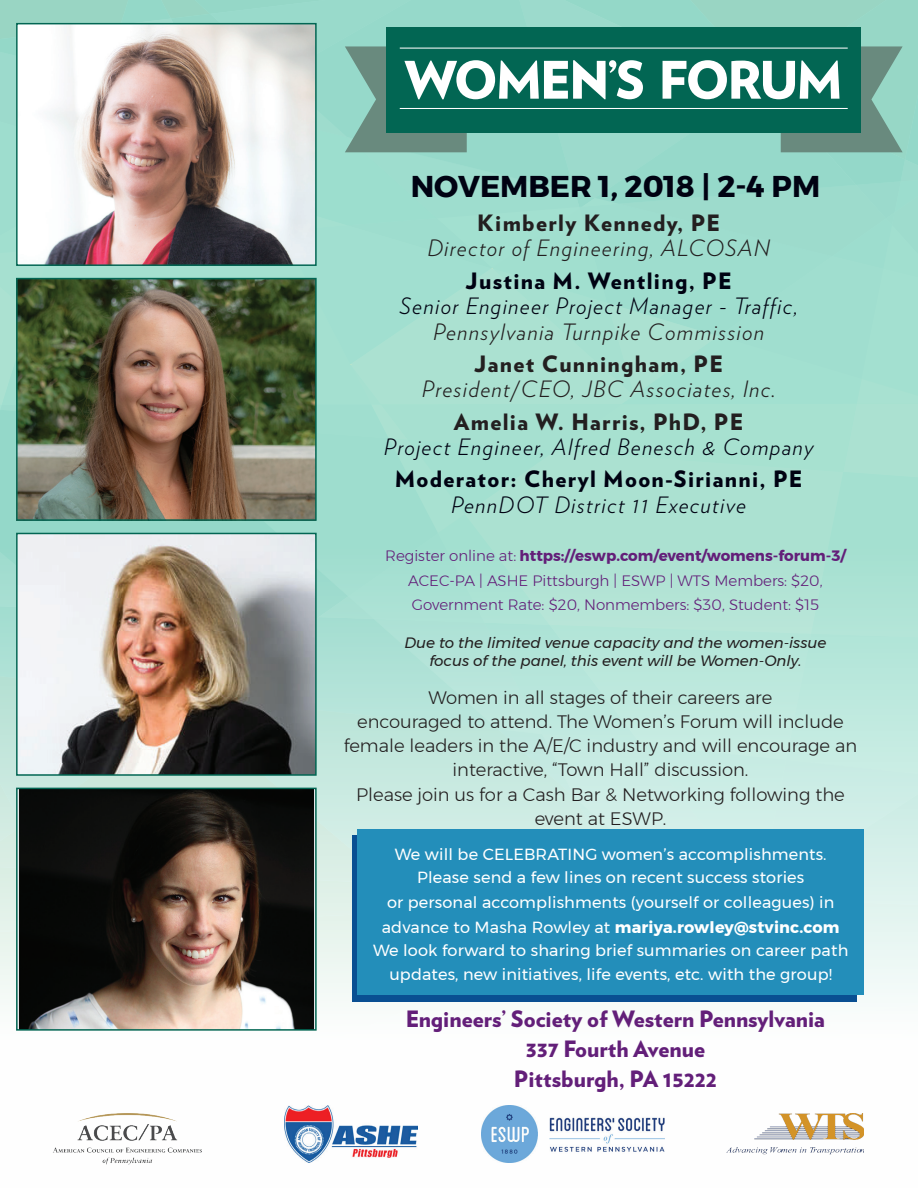
<style>
.page{position:relative;width:918px;height:1188px;background:#fff}
.page>*{position:absolute;margin:0;border:0;box-sizing:border-box;transform-origin:0 0}
.t1{font:900 51.6px "Verlag";letter-spacing:-.05em;color:#fff}
.t2{font:700 30px "Montserrat";color:#000212}
.t3{font:italic 300 22.5px "Verlag";letter-spacing:.06em;color:#000212}
.t4{font:italic 300 22.5px "Verlag";letter-spacing:.06em;color:#231f20}
.t5{font:900 22.5px/30px "Verlag";color:#631f79;text-align:center}
.t6{font:900 22.5px "Verlag";letter-spacing:.06em;color:#231f20}
.t7{font:900 22.5px "Verlag";letter-spacing:.06em;color:#000212}
.t8{font:300 18px/24.3px "Montserrat";color:#231f20;text-align:center}
.t9{font:16.05px/24px "Montserrat";letter-spacing:.01em;color:#fff;text-align:center}
.t10{font:300 15px/24.5px "Montserrat";color:#631f79;text-align:center}
.t11{font:italic 15px/18px "Montserrat";color:#231f20;text-align:center}
.s1{font-weight:700}
</style>
<div class="page">
<img style="left:0;top:0;width:918px;height:1165px">
<div style="left:387px;top:27px;width:474px;height:106px;background:#026653"></div>
<hr style="left:400px;top:48px;width:448px;height:1px;background:#fff">
<hr style="left:400px;top:108px;width:448px;height:1px;background:#fff">
<div style="left:352px;top:836px;width:505px;height:166px;background:#094f92"></div>
<div style="left:357px;top:829px;width:507px;height:166px;background:#238eba"></div>
<h1 class="t1" style="left:404px;top:37px;width:440px">WOMEN’S FORUM</h1>
<h2 class="t2" style="left:411px;top:162px;width:411px">NOVEMBER 1, 2018 | 2-4 PM</h2>
<h3 class="t6" style="left:477px;top:204px;width:245px">Kimberly Kennedy, PE</h3>
<h3 class="t4" style="left:428px;top:231px;width:344px">Director of Engineering, ALCOSAN</h3>
<h3 class="t7" style="left:466px;top:262px;width:268px">Justina M. Wentling, PE</h3>
<h3 class="t3" style="left:400px;top:289px;width:400px">Senior Engineer Project Manager - Traffic,</h3>
<h3 class="t4" style="left:433px;top:315px;width:332px">Pennsylvania Turnpike Commission</h3>
<h3 class="t6" style="left:474px;top:345px;width:251px">Janet Cunningham, PE</h3>
<h3 class="t4" style="left:422px;top:372px;width:355px">President/CEO, JBC Associates, Inc.</h3>
<h3 class="t6" style="left:454px;top:403px;width:291px">Amelia W. Harris, PhD, PE</h3>
<h3 class="t3" style="left:384px;top:430px;width:431px">Project Engineer, Alfred Benesch &amp; Company</h3>
<h3 class="t7" style="left:395px;top:461px;width:410px">Moderator: Cheryl Moon-Sirianni, PE</h3>
<h3 class="t3" style="left:451px;top:488px;width:296px">PennDOT District 11 Executive</h3>
<p class="t10" style="left:385px;top:544px;width:462px">Register online at: <span class="s1">https://eswp.com/event/womens-forum-3/<br></span>ACEC-PA | ASHE Pittsburgh | ESWP | WTS Members: $20,<br>Government Rate: $20, Nonmembers: $30, Student: $15</p>
<p class="t11" style="left:404px;top:634px;width:424px">Due to the limited venue capacity and the women-issue focus of the panel, this event will be Women-Only.</p>
<p class="t8" style="left:344px;top:685px;width:515px">Women in all stages of their careers are<br>encouraged to attend. The Women’s Forum will include female leaders in the A/E/C industry and will encourage an interactive, “Town Hall” discussion.<br>Please join us for a Cash Bar &amp; Networking following the event at ESWP.</p>
<p class="t9" style="left:373px;top:842px;width:477px">We will be CELEBRATING women’s accomplishments.<br>Please send a few lines on recent success stories<br>or personal accomplishments (yourself or colleagues) in advance to Masha Rowley at <span class="s1">mariya.rowley@stvinc.com </span>We look forward to sharing brief summaries on career path updates, new initiatives, life events, etc. with the group!</p>
<h3 class="t5" style="left:406px;top:1002px;width:421px">Engineers’ Society of Western Pennsylvania<br>337 Fourth Avenue<br>Pittsburgh, PA 15222</h3>
</div>
